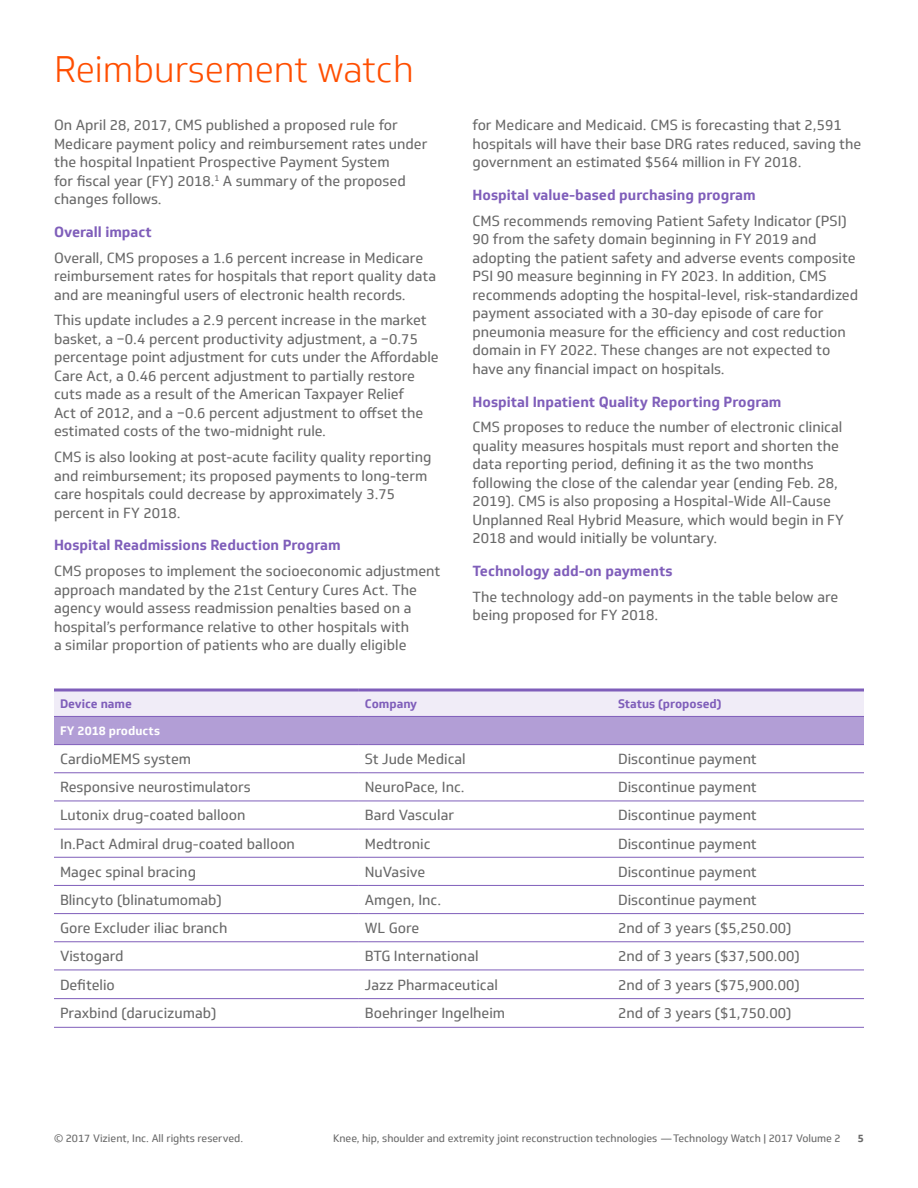
<style>
.page{position:relative;width:918px;height:1188px;background:#fff}
.page>*{position:absolute;margin:0;border:0;box-sizing:border-box;transform-origin:0 0}
.t1{font:300 36px "Soleto";color:#ff4e00}
.t2{font:14.25px/18.5px "Soleto";color:#696969}
.t3{font:700 14.25px "Soleto";color:#7f5eba}
.t4{font:700 12px "Soleto";color:#7f5eba}
.t5{font:700 12px "Soleto";color:#fff}
.t6{font:10.5px "Soleto";color:#696969}
.t7{font:700 10.5px "Soleto";color:#696969}
</style>
<div class="page">
<svg style="left:54px;top:692px;width:810px;height:52px;background:#cfc2e5"></svg>
<svg style="left:54px;top:688px;width:305px;height:4px"></svg>
<svg style="left:359px;top:688px;width:253px;height:4px"></svg>
<svg style="left:612px;top:688px;width:252px;height:4px"></svg>
<hr style="left:54px;top:716px;width:305px;height:1px;background:#7f5eba">
<hr style="left:359px;top:716px;width:253px;height:1px;background:#7f5eba">
<hr style="left:612px;top:716px;width:252px;height:1px;background:#7f5eba">
<hr style="left:54px;top:744px;width:305px;height:1px;background:#7f5eba">
<hr style="left:359px;top:744px;width:253px;height:1px;background:#7f5eba">
<hr style="left:612px;top:744px;width:252px;height:1px;background:#7f5eba">
<hr style="left:54px;top:772px;width:305px;height:1px;background:#7f5eba">
<hr style="left:359px;top:772px;width:253px;height:1px;background:#7f5eba">
<hr style="left:612px;top:772px;width:252px;height:1px;background:#7f5eba">
<hr style="left:54px;top:801px;width:305px;height:1px;background:#7f5eba">
<hr style="left:359px;top:801px;width:253px;height:1px;background:#7f5eba">
<hr style="left:612px;top:801px;width:252px;height:1px;background:#7f5eba">
<hr style="left:54px;top:829px;width:305px;height:1px;background:#7f5eba">
<hr style="left:359px;top:829px;width:253px;height:1px;background:#7f5eba">
<hr style="left:612px;top:829px;width:252px;height:1px;background:#7f5eba">
<hr style="left:54px;top:857px;width:305px;height:1px;background:#7f5eba">
<hr style="left:359px;top:857px;width:253px;height:1px;background:#7f5eba">
<hr style="left:612px;top:857px;width:252px;height:1px;background:#7f5eba">
<hr style="left:54px;top:885px;width:305px;height:1px;background:#7f5eba">
<hr style="left:359px;top:885px;width:253px;height:1px;background:#7f5eba">
<hr style="left:612px;top:885px;width:252px;height:1px;background:#7f5eba">
<hr style="left:54px;top:913px;width:305px;height:1px;background:#7f5eba">
<hr style="left:359px;top:913px;width:253px;height:1px;background:#7f5eba">
<hr style="left:612px;top:913px;width:252px;height:1px;background:#7f5eba">
<hr style="left:54px;top:941px;width:305px;height:1px;background:#7f5eba">
<hr style="left:359px;top:941px;width:253px;height:1px;background:#7f5eba">
<hr style="left:612px;top:941px;width:252px;height:1px;background:#7f5eba">
<hr style="left:54px;top:970px;width:305px;height:1px;background:#7f5eba">
<hr style="left:359px;top:970px;width:253px;height:1px;background:#7f5eba">
<hr style="left:612px;top:970px;width:252px;height:1px;background:#7f5eba">
<hr style="left:54px;top:998px;width:305px;height:1px;background:#7f5eba">
<hr style="left:359px;top:998px;width:253px;height:1px;background:#7f5eba">
<hr style="left:612px;top:998px;width:252px;height:1px;background:#7f5eba">
<hr style="left:54px;top:1027px;width:305px;height:1px;background:#7f5eba">
<hr style="left:359px;top:1027px;width:253px;height:1px;background:#7f5eba">
<hr style="left:612px;top:1027px;width:252px;height:1px;background:#7f5eba">
<h1 class="t1" style="left:54px;top:48px;width:361px">Reimbursement watch</h1>
<p class="t2" style="left:54px;top:116px;width:375px">On April 28, 2017, CMS published a proposed rule for Medicare payment policy and reimbursement rates under the hospital Inpatient Prospective Payment System<br>for fiscal year (FY) 2018.<sup>1</sup> A summary of the proposed changes follows.</p>
<p class="t3" style="left:54px;top:223px;width:99px">Overall impact</p>
<p class="t2" style="left:54px;top:248px;width:384px">Overall, CMS proposes a 1.6 percent increase in Medicare reimbursement rates for hospitals that report quality data and are meaningful users of electronic health records.</p>
<p class="t2" style="left:54px;top:311px;width:386px">This update includes a 2.9 percent increase in the market basket, a −0.4 percent productivity adjustment, a −0.75 percentage point adjustment for cuts under the Affordable Care Act, a 0.46 percent adjustment to partially restore cuts made as a result of the American Taxpayer Relief<br>Act of 2012, and a −0.6 percent adjustment to offset the estimated costs of the two-midnight rule.</p>
<p class="t2" style="left:54px;top:448px;width:379px">CMS is also looking at post-acute facility quality reporting and reimbursement; its proposed payments to long-term care hospitals could decrease by approximately 3.75 percent in FY 2018.</p>
<p class="t3" style="left:54px;top:536px;width:288px">Hospital Readmissions Reduction Program</p>
<p class="t2" style="left:54px;top:562px;width:388px">CMS proposes to implement the socioeconomic adjustment approach mandated by the 21st Century Cures Act. The agency would assess readmission penalties based on a hospital’s performance relative to other hospitals with<br>a similar proportion of patients who are dually eligible</p>
<p class="t2" style="left:473px;top:116px;width:390px">for Medicare and Medicaid. CMS is forecasting that 2,591 hospitals will have their base DRG rates reduced, saving the government an estimated $564 million in FY 2018.</p>
<p class="t3" style="left:473px;top:186px;width:285px">Hospital value-based purchasing program</p>
<p class="t2" style="left:473px;top:211px;width:387px">CMS recommends removing Patient Safety Indicator (PSI)<br>90 from the safety domain beginning in FY 2019 and adopting the patient safety and adverse events composite PSI 90 measure beginning in FY 2023. In addition, CMS recommends adopting the hospital-level, risk-standardized payment associated with a 30-day episode of care for pneumonia measure for the efficiency and cost reduction domain in FY 2022. These changes are not expected to have any financial impact on hospitals.</p>
<p class="t3" style="left:473px;top:392px;width:311px">Hospital Inpatient Quality Reporting Program</p>
<p class="t2" style="left:473px;top:418px;width:373px">CMS proposes to reduce the number of electronic clinical quality measures hospitals must report and shorten the data reporting period, defining it as the two months following the close of the calendar year (ending Feb. 28, 2019). CMS is also proposing a Hospital-Wide All-Cause Unplanned Real Hybrid Measure, which would begin in FY 2018 and would initially be voluntary.</p>
<p class="t3" style="left:473px;top:562px;width:202px">Technology add-on payments</p>
<p class="t2" style="left:473px;top:588px;width:367px">The technology add-on payments in the table below are being proposed for FY 2018.</p>
<p class="t4" style="left:60px;top:696px;width:73px">Device name</p>
<p class="t4" style="left:365px;top:696px;width:54px">Company</p>
<p class="t4" style="left:618px;top:696px;width:105px">Status (proposed)</p>
<p class="t5" style="left:60px;top:723px;width:102px">FY 2018 products</p>
<p class="t2" style="left:60px;top:750px;width:133px">CardioMEMS system</p>
<p class="t2" style="left:365px;top:750px;width:102px">St Jude Medical</p>
<p class="t2" style="left:618px;top:750px;width:140px">Discontinue payment</p>
<p class="t2" style="left:60px;top:778px;width:192px">Responsive neurostimulators</p>
<p class="t2" style="left:365px;top:778px;width:101px">NeuroPace, Inc.</p>
<p class="t2" style="left:618px;top:778px;width:140px">Discontinue payment</p>
<p class="t2" style="left:60px;top:806px;width:187px">Lutonix drug-coated balloon</p>
<p class="t2" style="left:365px;top:806px;width:91px">Bard Vascular</p>
<p class="t2" style="left:618px;top:806px;width:140px">Discontinue payment</p>
<p class="t2" style="left:60px;top:835px;width:237px">In.Pact Admiral drug-coated balloon</p>
<p class="t2" style="left:365px;top:835px;width:67px">Medtronic</p>
<p class="t2" style="left:618px;top:835px;width:140px">Discontinue payment</p>
<p class="t2" style="left:60px;top:863px;width:138px">Magec spinal bracing</p>
<p class="t2" style="left:365px;top:863px;width:62px">NuVasive</p>
<p class="t2" style="left:618px;top:863px;width:140px">Discontinue payment</p>
<p class="t2" style="left:60px;top:891px;width:163px">Blincyto (blinatumomab)</p>
<p class="t2" style="left:365px;top:891px;width:78px">Amgen, Inc.</p>
<p class="t2" style="left:618px;top:891px;width:140px">Discontinue payment</p>
<p class="t2" style="left:60px;top:919px;width:169px">Gore Excluder iliac branch</p>
<p class="t2" style="left:365px;top:919px;width:56px">WL Gore</p>
<p class="t2" style="left:618px;top:919px;width:175px">2nd of 3 years ($5,250.00)</p>
<p class="t2" style="left:60px;top:947px;width:65px">Vistogard</p>
<p class="t2" style="left:365px;top:947px;width:115px">BTG International</p>
<p class="t2" style="left:618px;top:947px;width:183px">2nd of 3 years ($37,500.00)</p>
<p class="t2" style="left:60px;top:976px;width:56px">Defitelio</p>
<p class="t2" style="left:365px;top:976px;width:135px">Jazz Pharmaceutical</p>
<p class="t2" style="left:618px;top:976px;width:183px">2nd of 3 years ($75,900.00)</p>
<p class="t2" style="left:60px;top:1004px;width:158px">Praxbind (darucizumab)</p>
<p class="t2" style="left:365px;top:1004px;width:142px">Boehringer Ingelheim</p>
<p class="t2" style="left:618px;top:1004px;width:175px">2nd of 3 years ($1,750.00)</p>
<p class="t6" style="left:54px;top:1132px;width:191px">© 2017 Vizient, Inc. All rights reserved.</p>
<p class="t6" style="left:333px;top:1132px;width:509px">Knee, hip, shoulder and extremity joint reconstruction technologies —Technology Watch | 2017 Volume 2</p>
<p class="t7" style="left:858px;top:1132px;width:8px">5</p>
</div>
